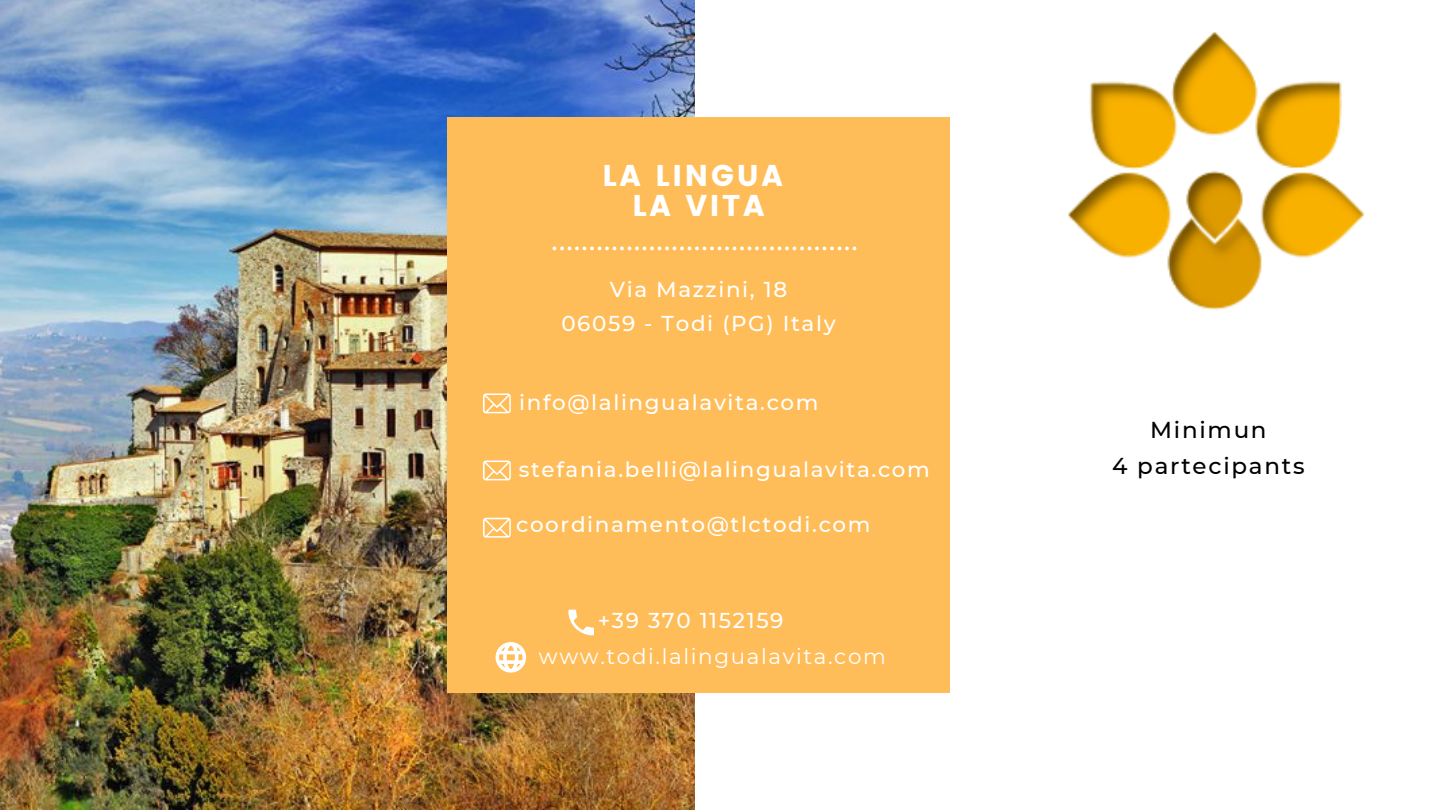
<style>
.page{position:relative;width:1440px;height:810px;background:#fff}
.page>*{position:absolute;margin:0;border:0;box-sizing:border-box;transform-origin:0 0}
.t1{font:30px "Poppins";letter-spacing:.09em;color:#fff}
.t2{font:500 23px "Montserrat";letter-spacing:.075em;color:#000}
.t3{font:500 21.5px "Montserrat";letter-spacing:.075em;color:#fff}
.t4{font:21.5px "Montserrat";letter-spacing:.075em;color:#fff}
</style>
<div class="page">
<img style="left:0;top:0;width:694px;height:810px">
<div style="left:447px;top:117px;width:503px;height:576px;background:#ffbd59"></div>
<svg style="left:553px;top:247px;width:303px;height:3px"></svg>
<svg style="left:483px;top:393px;width:28px;height:20px"></svg>
<svg style="left:568px;top:610px;width:26px;height:25px"></svg>
<svg style="left:496px;top:642px;width:30px;height:31px"></svg>
<svg style="left:483px;top:461px;width:28px;height:19px"></svg>
<svg style="left:483px;top:518px;width:28px;height:20px"></svg>
<img style="left:1068px;top:32px;width:297px;height:278px">
<p class="t1" style="left:602px;top:159px;width:182px">LA LINGUA</p>
<p class="t1" style="left:632px;top:189px;width:134px">LA VITA</p>
<p class="t3" style="left:610px;top:276px;width:179px">Via Mazzini, 18</p>
<p class="t3" style="left:561px;top:310px;width:276px">06059 - Todi (PG) Italy</p>
<p class="t3" style="left:519px;top:389px;width:301px">info@lalingualavita.com</p>
<p class="t3" style="left:519px;top:456px;width:413px">stefania.belli@lalingualavita.com</p>
<p class="t3" style="left:516px;top:511px;width:356px">coordinamento@tlctodi.com</p>
<p class="t3" style="left:598px;top:607px;width:187px">+39 370 1152159</p>
<p class="t4" style="left:539px;top:643px;width:348px">www.todi.lalingualavita.com</p>
<p class="t2" style="left:1150px;top:415px;width:118px">Minimun</p>
<p class="t2" style="left:1112px;top:452px;width:194px">4 partecipants</p>
</div>
